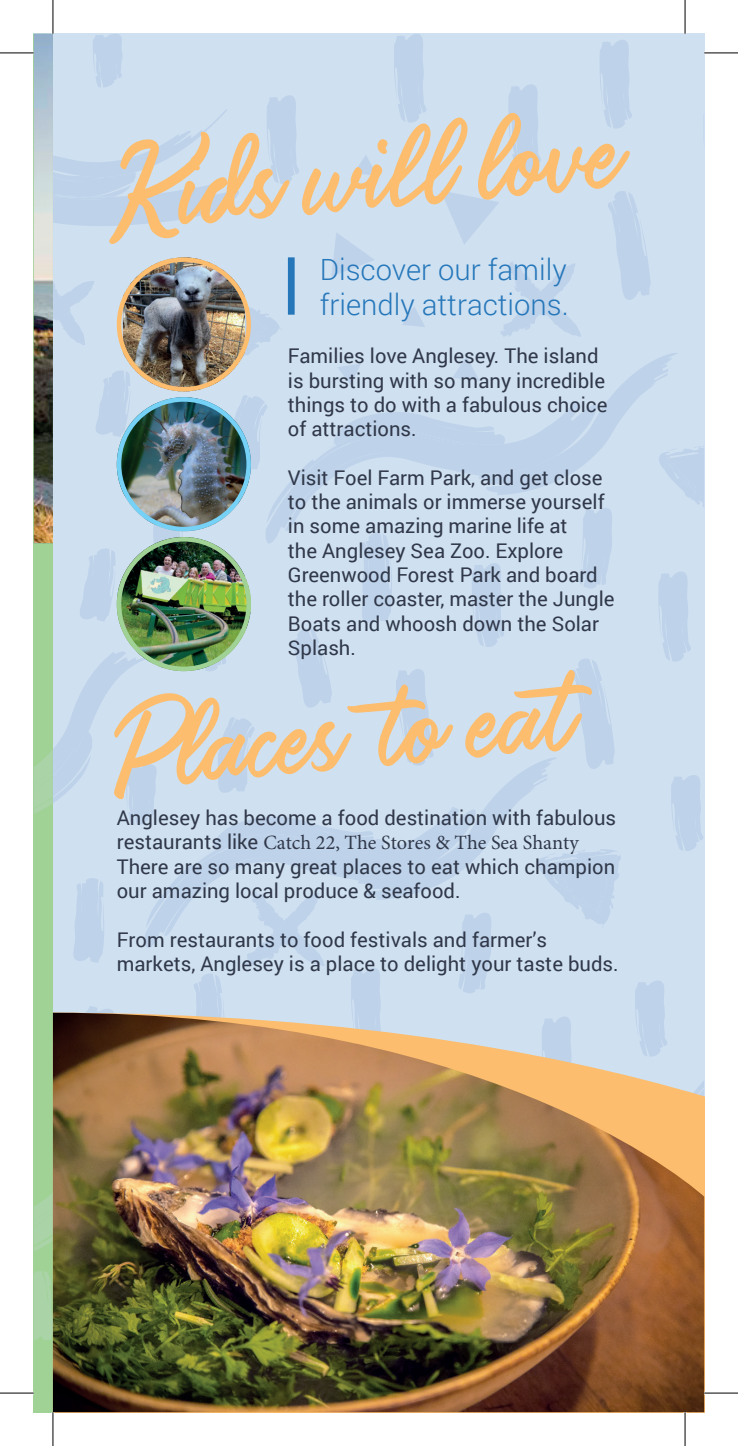
<style>
.page{position:relative;width:738px;height:1446px;background:#fff}
.page>*{position:absolute;margin:0;border:0;box-sizing:border-box;transform-origin:0 0}
.t1{font:112.5px "Saltery Alternate";color:#fcbd6e}
.t2{font:300 29.25px/35.1px "Roboto";color:#2677ba}
.t3{font:20.25px/24.3px "Roboto";color:#303849}
.t4{font:20.25px "Minion Pro";color:#303849}
.s1{font-family:"Roboto"}
</style>
<div class="page">
<img style="left:53px;top:1398px;width:650px;height:13px">
<img style="left:34px;top:34px;width:670px;height:1364px">
<img style="left:34px;top:34px;width:19px;height:509px">
<div style="left:288px;top:257px;width:6px;height:58px;background:#2677ba"></div>
<hr style="left:703px;top:51px;width:34px;height:3px;background:#fff">
<hr style="left:703px;top:1391px;width:34px;height:3px;background:#fff">
<hr style="left:0;top:53px;width:34px;height:1px;background:#000">
<hr style="left:703px;top:53px;width:34px;height:1px;background:#000">
<hr style="left:0;top:1392px;width:34px;height:1px;background:#000">
<hr style="left:703px;top:1392px;width:34px;height:1px;background:#000">
<hr style="left:53px;top:0;width:1px;height:34px;background:#000">
<hr style="left:53px;top:1411px;width:1px;height:34px;background:#000">
<hr style="left:684px;top:0;width:1px;height:34px;background:#000">
<hr style="left:684px;top:1411px;width:1px;height:34px;background:#000">
<h1 class="t1" style="left:97px;top:106px;width:521px;rotate:-5deg">Kids will love</h1>
<h2 class="t2" style="left:319px;top:250px;width:250px">Discover our family friendly attractions.</h2>
<p class="t3" style="left:288px;top:343px;width:321px">Families love Anglesey. The island is bursting with so many incredible things to do with a fabulous choice of attractions.</p>
<p class="t3" style="left:288px;top:464px;width:328px">Visit Foel Farm Park, and get close to the animals or immerse yourself in some amazing marine life at<br>the Anglesey Sea Zoo. Explore<br>Greenwood Forest Park and board the roller coaster, master the Jungle<br>Boats and whoosh down the Solar<br>Splash.</p>
<h1 class="t1" style="left:97px;top:664px;width:473px;rotate:-5deg">Places to eat</h1>
<p class="t3" style="left:117px;top:804px;width:500px">Anglesey has become a food destination with fabulous</p>
<p class="t4" style="left:117px;top:829px;width:463px"><span class="s1">restaurants like</span> Catch 22, The Stores &amp; The Sea Shanty</p>
<p class="t3" style="left:117px;top:853px;width:499px">There are so many great places to eat which champion our amazing local produce &amp; seafood.</p>
<p class="t3" style="left:117px;top:926px;width:503px">From restaurants to food festivals and farmer’s markets, Anglesey is a place to delight your taste buds.</p>
</div>
